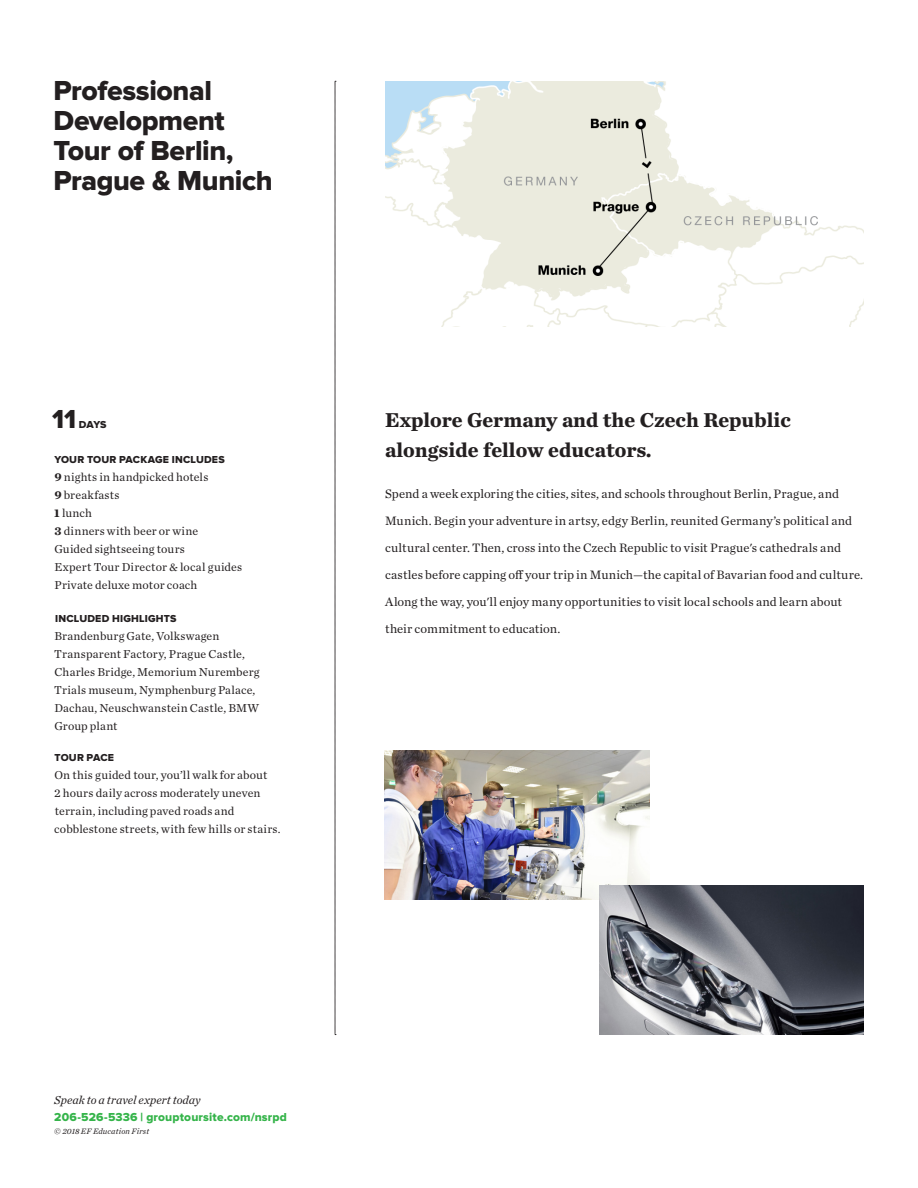
<style>
.page{position:relative;width:918px;height:1188px;background:#fff}
.page>*{position:absolute;margin:0;border:0;box-sizing:border-box;transform-origin:0 0}
.t1{font:28.5px/30px "Proxima Nova Extrabld";letter-spacing:-.015em;color:#231f20}
.t2{font:27px "Proxima Nova Extrabld";color:#231f20}
.t3{font:700 21px/30px "Chronicle Text G1";color:#231f20}
.t4{font:12.75px/27px "Chronicle Text G1";letter-spacing:.005em;color:#231f20}
.t5{font:12px/18px "Chronicle Text G1";letter-spacing:.015em;color:#231f20}
.t6{font:12px "Proxima Nova Extrabld";letter-spacing:.015em;color:#35b44a}
.t7{font:italic 12px "Chronicle Text G1";color:#231f20}
.t8{font:10.5px "Proxima Nova Extrabld";letter-spacing:.02em;color:#231f20}
.t9{font:italic 8.25px "Chronicle Text G1";letter-spacing:.015em;color:#231f20}
.s1{font-weight:700}
</style>
<div class="page">
<img style="left:385px;top:751px;width:265px;height:149px">
<img style="left:385px;top:81px;width:479px;height:245px">
<svg style="left:335px;top:81px;width:1px;height:954px"></svg>
<img style="left:599px;top:886px;width:265px;height:149px">
<h1 class="t1" style="left:54px;top:77px;width:221px">Professional<br>Development<br>Tour of Berlin,<br>Prague &amp; Munich</h1>
<h2 class="t2" style="left:52px;top:407px;width:25px">11</h2>
<p class="t8" style="left:79px;top:420px;width:29px">DAYS</p>
<p class="t8" style="left:54px;top:454px;width:172px">YOUR TOUR PACKAGE INCLUDES</p>
<p class="t5" style="left:54px;top:467px;width:189px"><span class="s1">9</span> nights in handpicked hotels<br><span class="s1">9</span> breakfasts<br><span class="s1">1</span> lunch<br><span class="s1">3</span> dinners with beer or wine<br>Guided sightseeing tours<br>Expert Tour Director &amp; local guides<br>Private deluxe motor coach</p>
<p class="t8" style="left:55px;top:613px;width:123px">INCLUDED HIGHLIGHTS</p>
<p class="t5" style="left:54px;top:626px;width:207px">Brandenburg Gate, Volkswagen<br>Transparent Factory, Prague Castle,<br>Charles Bridge, Memorium Nuremberg<br>Trials museum, Nymphenburg Palace,<br>Dachau, Neuschwanstein Castle, BMW<br>Group plant</p>
<p class="t8" style="left:55px;top:753px;width:61px">TOUR PACE</p>
<p class="t5" style="left:54px;top:766px;width:228px">On this guided tour, you’ll walk for about<br>2 hours daily across moderately uneven terrain, including paved roads and cobblestone streets, with few hills or stairs.</p>
<h3 class="t3" style="left:385px;top:404px;width:407px">Explore Germany and the Czech Republic alongside fellow educators.</h3>
<p class="t4" style="left:385px;top:479px;width:480px">Spend a week exploring the cities, sites, and schools throughout Berlin, Prague, and Munich. Begin your adventure in artsy, edgy Berlin, reunited Germany’s political and cultural center. Then, cross into the Czech Republic to visit Prague's cathedrals and castles before capping off your trip in Munich—the capital of Bavarian food and culture.<br>Along the way, you'll enjoy many opportunities to visit local schools and learn about their commitment to education.</p>
<p class="t7" style="left:54px;top:1091px;width:148px">Speak to a travel expert today</p>
<p class="t6" style="left:54px;top:1111px;width:234px">206-526-5336 | grouptoursite.com/nsrpd</p>
<p class="t9" style="left:54px;top:1125px;width:96px">© 2018 EF Education First</p>
</div>
